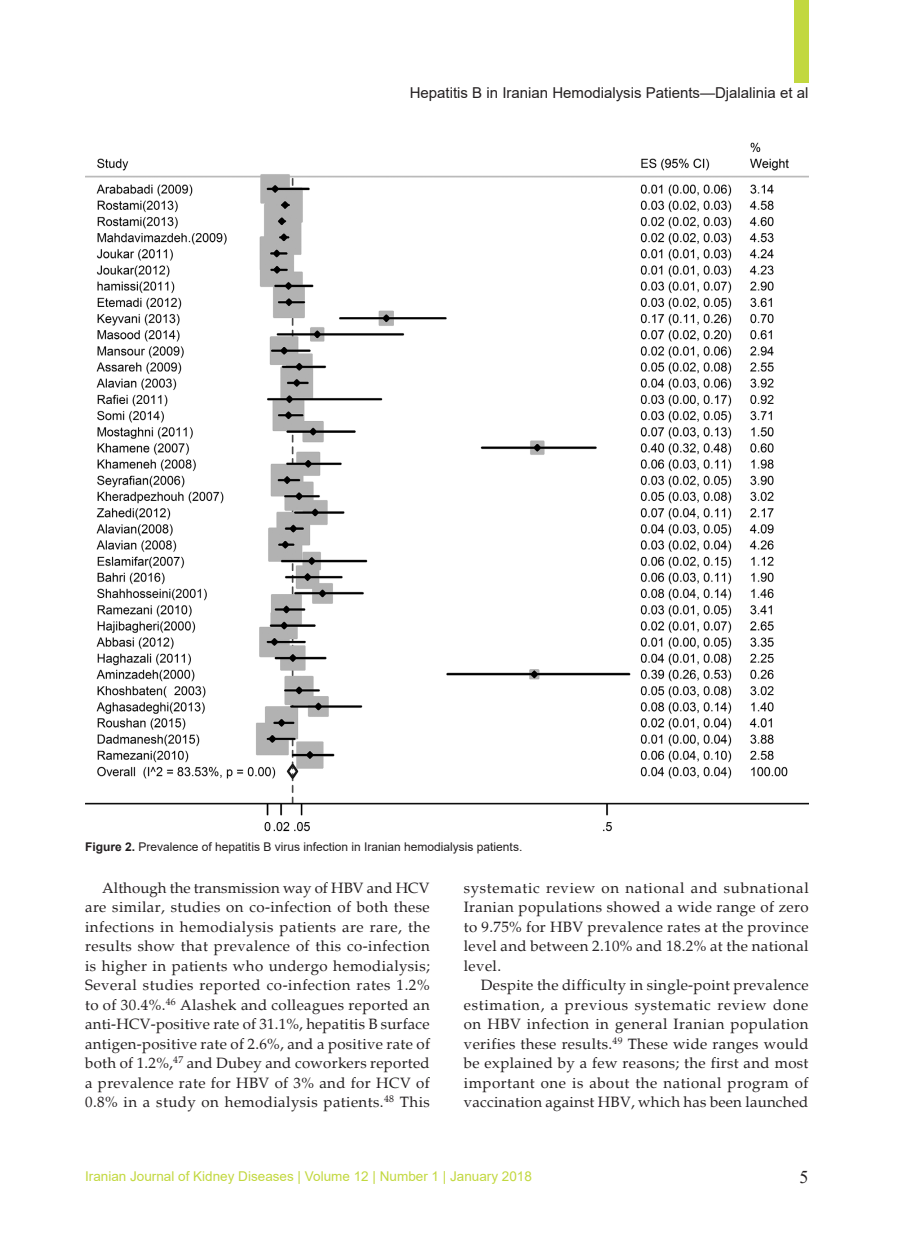
<style>
.page{position:relative;width:915px;height:1255px;background:#fff}
.page>*{position:absolute;margin:0;border:0;box-sizing:border-box;transform-origin:0 0}
.t1{font:18px "Times New Roman";color:#231f20}
.t2{font:15px/19.5px "Palatino";letter-spacing:.025em;color:#231f20;text-align:justify}
.t3{font:15px "Arial";color:#231f20}
.t4{font:13.5px "Arial";color:#c2d83f}
.t5{font:12px "Arial";color:#231f20}
.s1{font-weight:700}
</style>
<div class="page">
<div style="left:793px;top:0;width:15px;height:83px;background:#c2d83f"></div>
<img style="left:85px;top:142px;width:723px;height:690px">
<p class="t3" style="left:409px;top:82px;width:400px">Hepatitis B in Iranian Hemodialysis Patients—Djalalinia et al</p>
<p class="t5" style="left:85px;top:838px;width:438px"><span class="s1">Figure 2.</span> Prevalence of hepatitis B virus infection in Iranian hemodialysis patients.</p>
<p class="t2" style="left:85px;top:878px;width:346px;text-indent:17px">Although the transmission way of HBV and HCV are similar, studies on co-infection of both these infections in hemodialysis patients are rare, the results show that prevalence of this co-infection is higher in patients who undergo hemodialysis; Several studies reported co-infection rates 1.2% to of 30.4%.<sup>46</sup> Alashek and colleagues reported an anti-HCV-positive rate of 31.1%, hepatitis B surface antigen-positive rate of 2.6%, and a positive rate of both of 1.2%,<sup>47</sup> and Dubey and coworkers reported a prevalence rate for HBV of 3% and for HCV of 0.8% in a study on hemodialysis patients.<sup>48</sup> This</p>
<p class="t2" style="left:463px;top:878px;width:346px">systematic review on national and subnational Iranian populations showed a wide range of zero to 9.75% for HBV prevalence rates at the province level and between 2.10% and 18.2% at the national level.</p>
<p class="t2" style="left:463px;top:975px;width:346px;text-indent:17px">Despite the difficulty in single-point prevalence estimation, a previous systematic review done on HBV infection in general Iranian population verifies these results.<sup>49</sup> These wide ranges would be explained by a few reasons; the first and most important one is about the national program of vaccination against HBV, which has been launched</p>
<p class="t4" style="left:85px;top:1166px;width:448px">Iranian Journal of Kidney Diseases | Volume 12 | Number 1 | January 2018</p>
<p class="t1" style="left:799px;top:1164px;width:10px">5</p>
</div>
